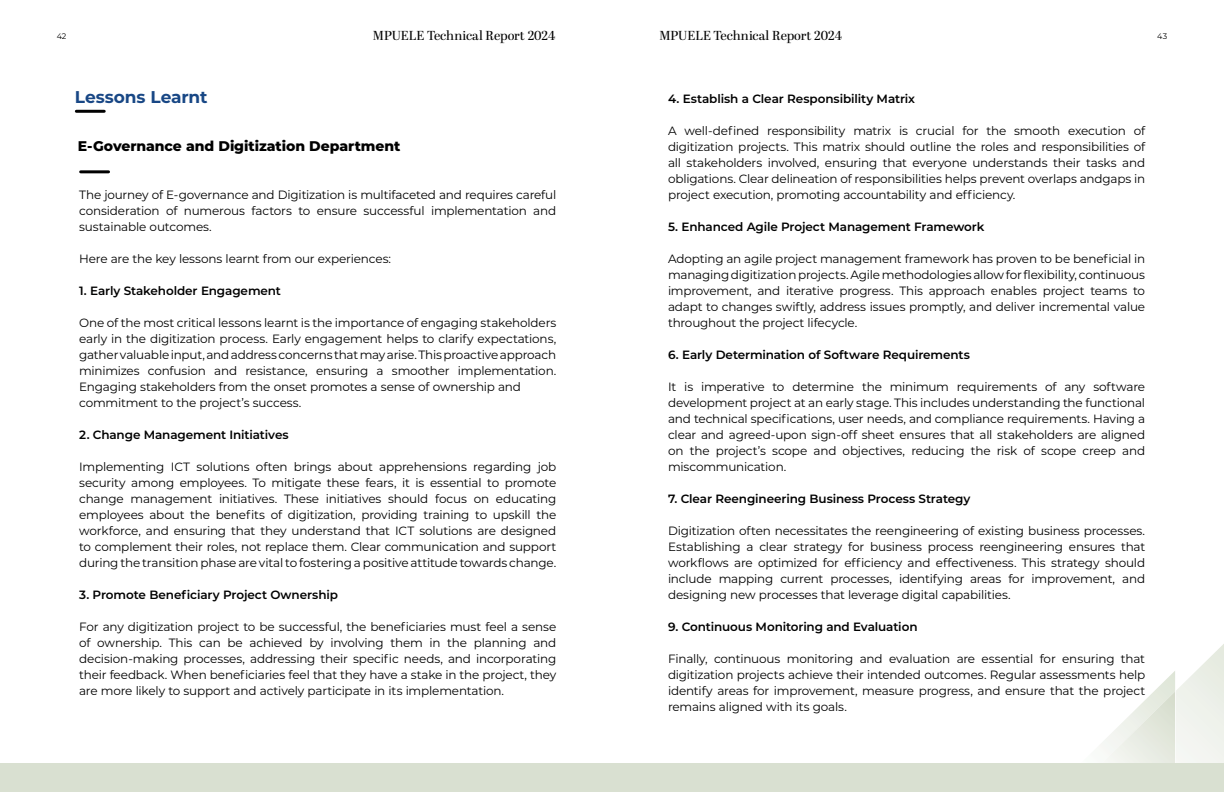
<style>
.page{position:relative;width:1224px;height:792px;background:#fff}
.page>*{position:absolute;margin:0;border:0;box-sizing:border-box;transform-origin:0 0}
.t1{font:700 17px "Montserrat";letter-spacing:-.005em;color:#184785}
.t2{font:800 14px "Montserrat";color:#000}
.t3{font:13px "Abril Display";color:#000}
.t4{font:12px/16px "Montserrat";letter-spacing:-.015em;color:#000101;text-align:justify}
.t5{font:600 12px "Montserrat";letter-spacing:-.01em;color:#000101}
.t6{font:8px "Montserrat";color:#000}
</style>
<div class="page">
<hr style="left:81px;top:170px;width:28px;height:3px;background:#000">
<svg style="left:1054px;top:644px;width:170px;height:120px"></svg>
<img style="left:1074px;top:691px;width:101px;height:73px">
<div style="left:0;top:764px;width:1224px;height:28px;background:#d9e0d1"></div>
<hr style="left:76px;top:110px;width:28px;height:3px;background:#000">
<p class="t6" style="left:57px;top:31px;width:11px">42</p>
<p class="t3" style="left:373px;top:27px;width:184px">MPUELE Technical Report 2024</p>
<p class="t3" style="left:660px;top:27px;width:184px">MPUELE Technical Report 2024</p>
<p class="t6" style="left:1157px;top:31px;width:12px">43</p>
<h1 class="t1" style="left:75px;top:85px;width:134px">Lessons Learnt</h1>
<p class="t2" style="left:78px;top:136px;width:324px">E-Governance and Digitization Department</p>
<p class="t4" style="left:79px;top:186px;width:479px">The journey of E-governance and Digitization is multifaceted and requires careful consideration of numerous factors to ensure successful implementation and sustainable outcomes.</p>
<p class="t4" style="left:79px;top:250px;width:313px">Here are the key lessons learnt from our experiences:</p>
<p class="t5" style="left:79px;top:282px;width:203px">1. Early Stakeholder Engagement</p>
<p class="t4" style="left:79px;top:314px;width:479px;text-align:left">One of the most critical lessons learnt is the importance of engaging stakeholders early in the digitization process. Early engagement helps to clarify expectations, gather valuable input, and address concerns that may arise. This proactive approach minimizes confusion and resistance, ensuring a smoother implementation.<br>Engaging stakeholders from the onset promotes a sense of ownership and commitment to the project’s success.</p>
<p class="t5" style="left:79px;top:426px;width:211px">2. Change Management Initiatives</p>
<p class="t4" style="left:79px;top:458px;width:479px">Implementing ICT solutions often brings about apprehensions regarding job security among employees. To mitigate these fears, it is essential to promote change management initiatives. These initiatives should focus on educating employees about the benefits of digitization, providing training to upskill the workforce, and ensuring that they understand that ICT solutions are designed to complement their roles, not replace them. Clear communication and support during the transition phase are vital to fostering a positive attitude towards change.</p>
<p class="t5" style="left:79px;top:586px;width:260px">3. Promote Beneficiary Project Ownership</p>
<p class="t4" style="left:79px;top:618px;width:479px">For any digitization project to be successful, the beneficiaries must feel a sense of ownership. This can be achieved by involving them in the planning and decision-making processes, addressing their specific needs, and incorporating their feedback. When beneficiaries feel that they have a stake in the project, they are more likely to support and actively participate in its implementation.</p>
<p class="t5" style="left:668px;top:90px;width:249px">4. Establish a Clear Responsibility Matrix</p>
<p class="t4" style="left:668px;top:122px;width:479px">A well-defined responsibility matrix is crucial for the smooth execution of digitization projects. This matrix should outline the roles and responsibilities of all stakeholders involved, ensuring that everyone understands their tasks and obligations. Clear delineation of responsibilities helps prevent overlaps andgaps in project execution, promoting accountability and efficiency.</p>
<p class="t5" style="left:668px;top:218px;width:318px">5. Enhanced Agile Project Management Framework</p>
<p class="t4" style="left:668px;top:250px;width:479px">Adopting an agile project management framework has proven to be beneficial in managing digitization projects. Agile methodologies allow for flexibility, continuous improvement, and iterative progress. This approach enables project teams to adapt to changes swiftly, address issues promptly, and deliver incremental value throughout the project lifecycle.</p>
<p class="t5" style="left:668px;top:346px;width:304px">6. Early Determination of Software Requirements</p>
<p class="t4" style="left:668px;top:378px;width:479px">It is imperative to determine the minimum requirements of any software development project at an early stage. This includes understanding the functional and technical specifications, user needs, and compliance requirements. Having a clear and agreed-upon sign-off sheet ensures that all stakeholders are aligned on the project’s scope and objectives, reducing the risk of scope creep and miscommunication.</p>
<p class="t5" style="left:668px;top:490px;width:304px">7. Clear Reengineering Business Process Strategy</p>
<p class="t4" style="left:668px;top:522px;width:479px">Digitization often necessitates the reengineering of existing business processes.<br>Establishing a clear strategy for business process reengineering ensures that workflows are optimized for efficiency and effectiveness. This strategy should include mapping current processes, identifying areas for improvement, and designing new processes that leverage digital capabilities.</p>
<p class="t5" style="left:668px;top:618px;width:251px">9. Continuous Monitoring and Evaluation</p>
<p class="t4" style="left:668px;top:650px;width:479px">Finally, continuous monitoring and evaluation are essential for ensuring that digitization projects achieve their intended outcomes. Regular assessments help identify areas for improvement, measure progress, and ensure that the project remains aligned with its goals.</p>
</div>
